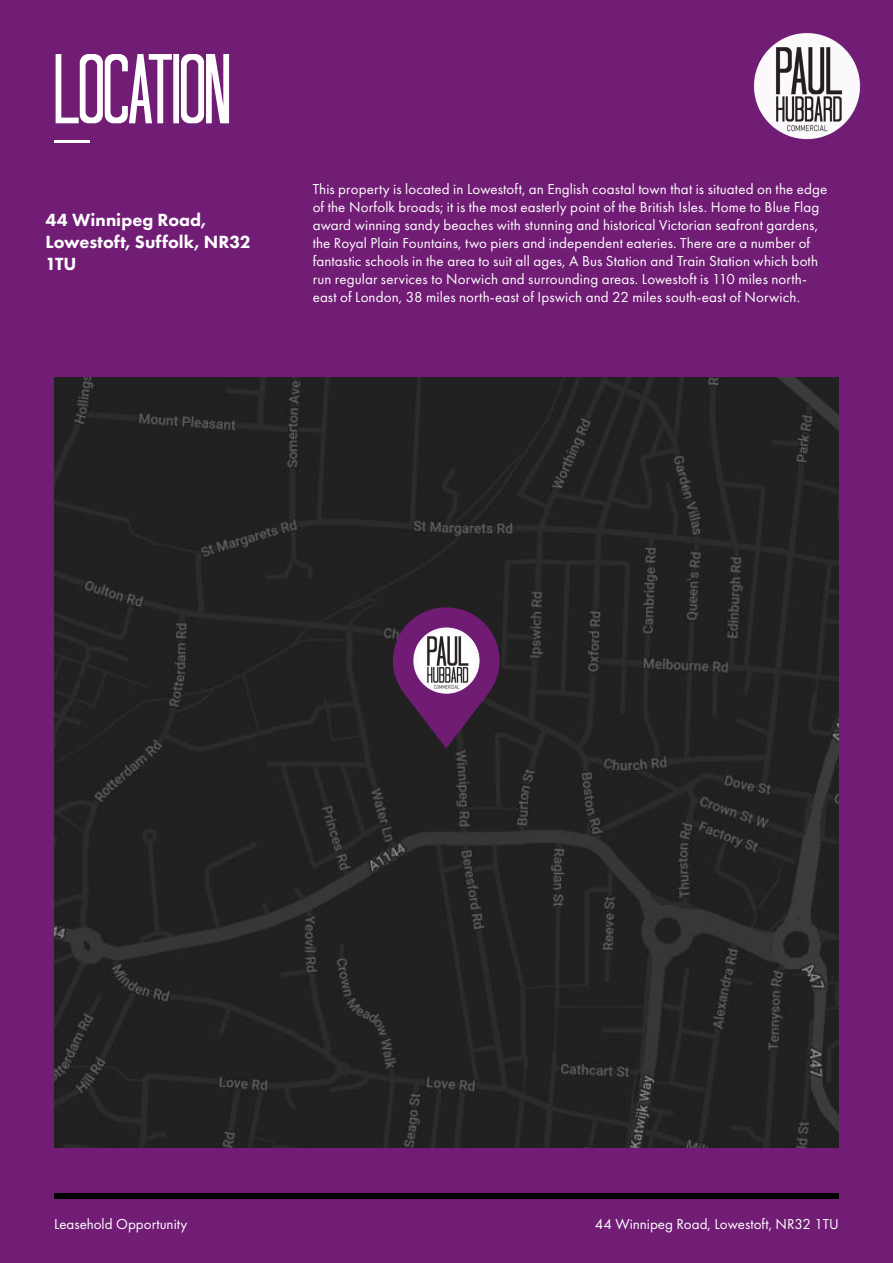
<style>
.page{position:relative;width:893px;height:1263px;background:#711d75}
.page>*{position:absolute;margin:0;border:0;box-sizing:border-box;transform-origin:0 0}
.t1{font:condensed 99px "Tall Dark And Handsome";letter-spacing:-.01em;color:#fff}
.t2{font:800 18.3px/21.9px "Futura PT";letter-spacing:.005em;color:#fff}
.t3{font:15px/18px "Futura PT";letter-spacing:.01em;color:#fff}
</style>
<div class="page">
<hr style="left:54px;top:140px;width:36px;height:3px;background:#fff">
<div style="left:54px;top:1193px;width:785px;height:6px;background:#000001"></div>
<img style="left:754px;top:33px;width:106px;height:106px">
<div style="left:749px;top:27px;width:116px;height:117px;border:4px solid #711d75;border-radius:50%"></div>
<img style="left:54px;top:378px;width:785px;height:769px">
<svg style="left:389px;top:607px;width:114px;height:141px"></svg>
<img style="left:409px;top:624px;width:74px;height:73px">
<div style="left:410px;top:624px;width:72px;height:73px;border:3px solid #711d75;border-radius:50%"></div>
<p class="t1" style="left:54px;top:31px;width:178px">LOCATION</p>
<p class="t2" style="left:45px;top:209px;width:207px">44 Winnipeg Road,<br>Lowestoft, Suffolk, NR32<br>1TU</p>
<p class="t3" style="left:313px;top:180px;width:516px">This property is located in Lowestoft, an English coastal town that is situated on the edge of the Norfolk broads; it is the most easterly point of the British Isles. Home to Blue Flag award winning sandy beaches with stunning and historical Victorian seafront gardens, the Royal Plain Fountains, two piers and independent eateries. There are a number of fantastic schools in the area to suit all ages, A Bus Station and Train Station which both run regular services to Norwich and surrounding areas. Lowestoft is 110 miles north&shy;east of London, 38 miles north-east of Ipswich and 22 miles south-east of Norwich.</p>
<p class="t3" style="left:54px;top:1214px;width:135px">Leasehold Opportunity</p>
<p class="t3" style="left:595px;top:1214px;width:246px">44 Winnipeg Road, Lowestoft, NR32 1TU</p>
</div>
